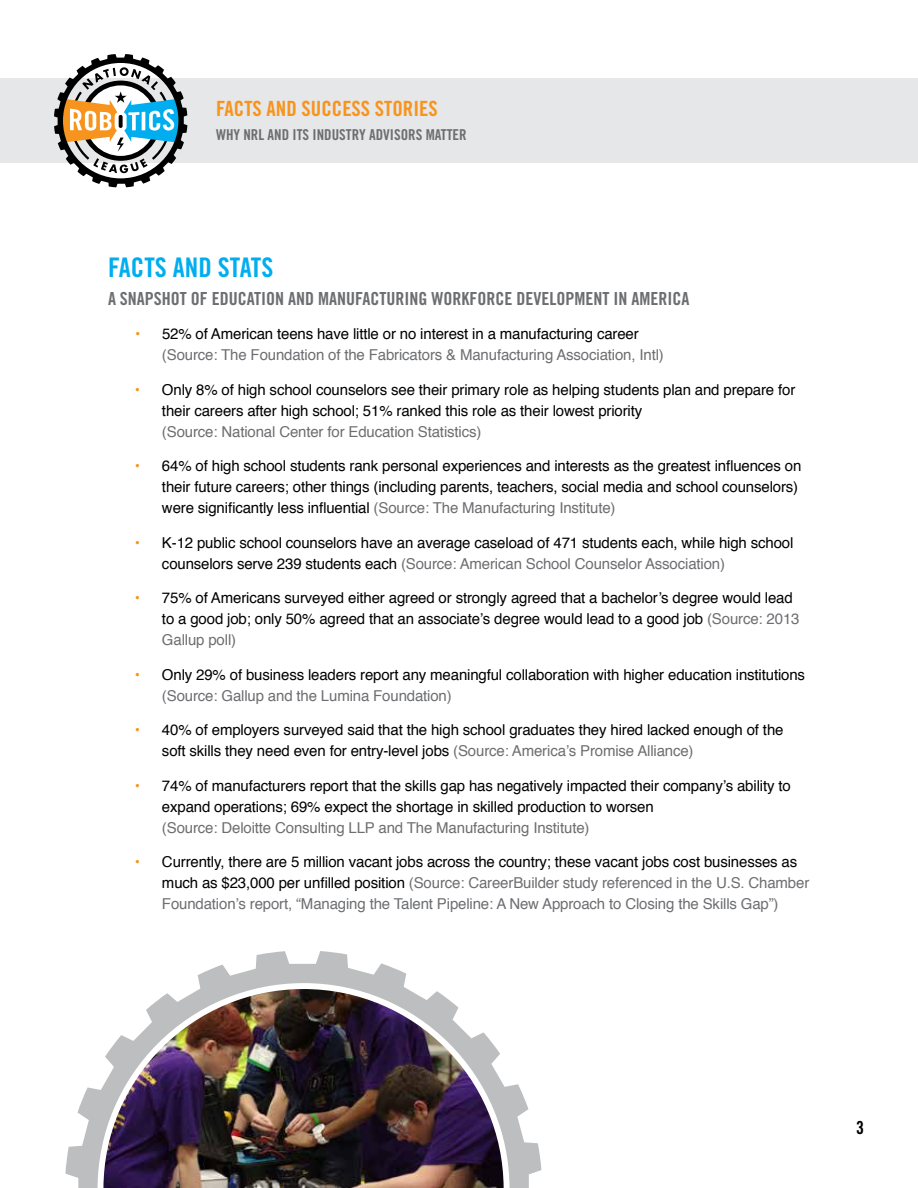
<style>
.page{position:relative;width:918px;height:1188px;background:#fff}
.page>*{position:absolute;margin:0;border:0;box-sizing:border-box;transform-origin:0 0}
.t1{font:27px "Trade Gothic LT Std Bd Cn 20";color:#00aeef}
.t2{font:21px "Trade Gothic LT Std Bd Cn 20";color:#f7941e}
.t3{font:18px "Trade Gothic LT Std Bd Cn 20";color:#6d6e71}
.t4{font:18px "Trade Gothic LT Std Bd Cn 20";color:#000}
.t5{font:15px/21px "Helvetica";letter-spacing:-.01em;color:#000}
.t6{font:15px/21px "Helvetica";letter-spacing:-.01em;color:#6d6e71}
.t7{font:15px "Trade Gothic LT Std Bd Cn 20";color:#6d6e71}
.s1{color:#f7941e}
.s2{color:#000}
.s3{color:#6d6e71}
</style>
<div class="page">
<img style="left:65px;top:951px;width:477px;height:237px">
<div style="left:0;top:79px;width:918px;height:84px;background:#e6e7e8"></div>
<svg style="left:54px;top:54px;width:133px;height:133px"></svg>
<h2 class="t2" style="left:216px;top:96px;width:223px">FACTS AND SUCCESS STORIES</h2>
<p class="t7" style="left:216px;top:126px;width:252px">WHY NRL AND ITS INDUSTRY ADVISORS MATTER</p>
<h1 class="t1" style="left:108px;top:251px;width:167px">FACTS AND STATS</h1>
<p class="t3" style="left:108px;top:288px;width:583px">A SNAPSHOT OF EDUCATION AND MANUFACTURING WORKFORCE DEVELOPMENT IN AMERICA</p>
<p class="t6" style="left:162px;top:324px;width:503px;text-indent:-27px"><span class="s1">•</span> <span class="s2">52% of American teens have little or no interest in a manufacturing career </span>(Source: The Foundation of the Fabricators &amp; Manufacturing Association, Intl)</p>
<p class="t5" style="left:162px;top:380px;width:635px;text-indent:-27px"><span class="s1">•</span> Only 8% of high school counselors see their primary role as helping students plan and prepare for their careers after high school; 51% ranked this role as their lowest priority</p>
<p class="t6" style="left:162px;top:422px;width:321px">(Source: National Center for Education Statistics)</p>
<p class="t5" style="left:162px;top:456px;width:641px;text-indent:-27px"><span class="s1">•</span> 64% of high school students rank personal experiences and interests as the greatest influences on their future careers; other things (including parents, teachers, social media and school counselors) were significantly less influential <span class="s3">(Source: The Manufacturing Institute)</span></p>
<p class="t5" style="left:162px;top:533px;width:633px;text-indent:-27px"><span class="s1">•</span> K-12 public school counselors have an average caseload of 471 students each, while high school counselors serve 239 students each <span class="s3">(Source: American School Counselor Association)</span></p>
<p class="t5" style="left:162px;top:588px;width:639px;text-indent:-27px"><span class="s1">•</span> 75% of Americans surveyed either agreed or strongly agreed that a bachelor’s degree would lead to a good job; only 50% agreed that an associate’s degree would lead to a good job <span class="s3">(Source: 2013<br>Gallup poll)</span></p>
<p class="t5" style="left:162px;top:665px;width:645px;text-indent:-27px"><span class="s1">•</span> Only 29% of business leaders report any meaningful collaboration with higher education institutions <span class="s3">(Source: Gallup and the Lumina Foundation)</span></p>
<p class="t5" style="left:162px;top:720px;width:623px;text-indent:-27px"><span class="s1">•</span> 40% of employers surveyed said that the high school graduates they hired lacked enough of the soft skills they need even for entry-level jobs <span class="s3">(Source: America’s Promise Alliance)</span></p>
<p class="t5" style="left:162px;top:776px;width:630px;text-indent:-27px"><span class="s1">•</span> 74% of manufacturers report that the skills gap has negatively impacted their company’s ability to expand operations; 69% expect the shortage in skilled production to worsen</p>
<p class="t6" style="left:162px;top:818px;width:429px">(Source: Deloitte Consulting LLP and The Manufacturing Institute)</p>
<p class="t6" style="left:162px;top:852px;width:649px;text-indent:-27px"><span class="s1">•</span> <span class="s2">Currently, there are 5 million vacant jobs across the country; these vacant jobs cost businesses as much as $23,000 per unfilled position</span> (Source: CareerBuilder study referenced in the U.S. Chamber<br>Foundation’s report, “Managing the Talent Pipeline: A New Approach to Closing the Skills Gap”)</p>
<p class="t4" style="left:856px;top:1117px;width:9px">3</p>
</div>
